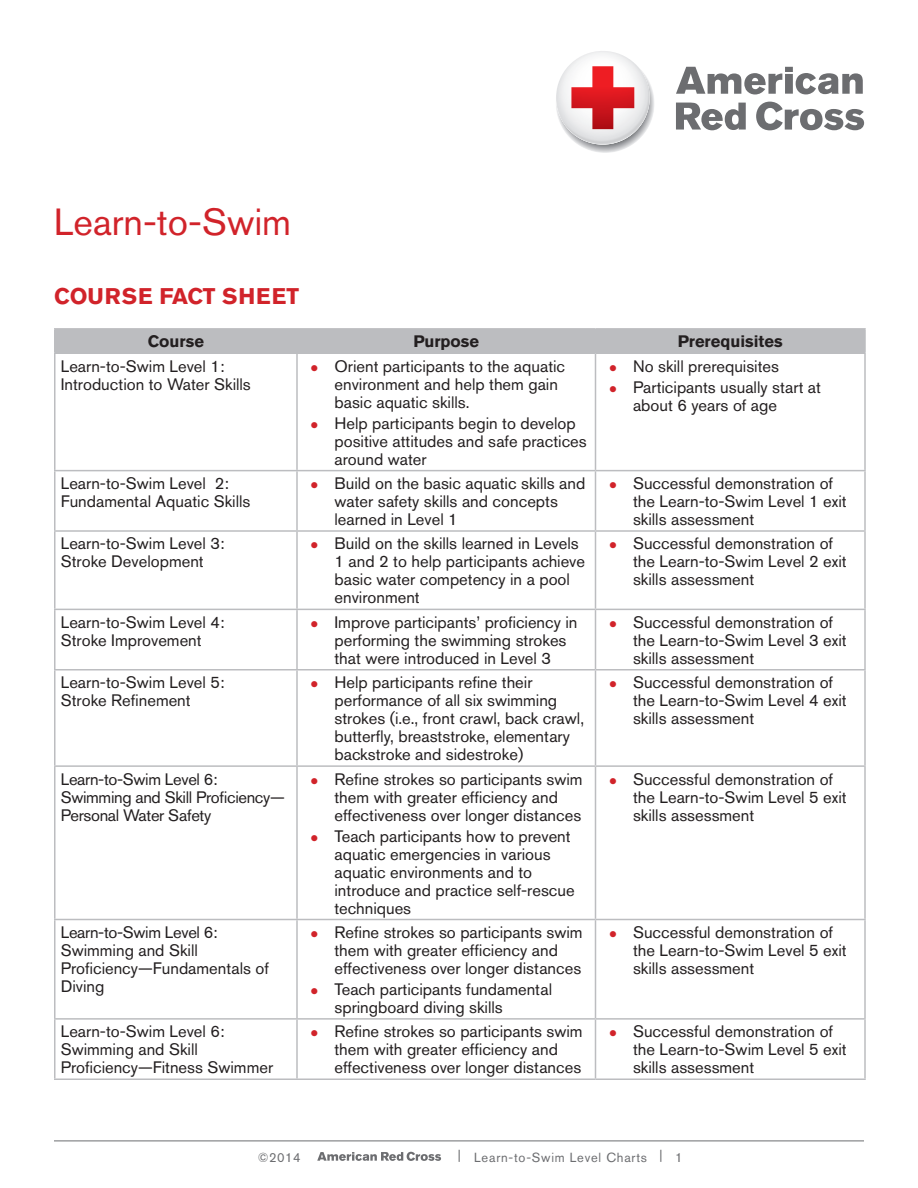
<style>
.page{position:relative;width:918px;height:1188px;background:#fff}
.page>*{position:absolute;margin:0;border:0;box-sizing:border-box;transform-origin:0 0}
.t1{font:37.5px "Akzidenz Grotesk BE";color:#d1232a}
.t2{font:700 22.5px "Akzidenz Grotesk BE";letter-spacing:.02em;color:#d1232a}
.body_text{font:16.5px/18px "Akzidenz Grotesk BE";color:#231f20}
.body_text-2{font:16.5px/18px "Akzidenz Grotesk BE";letter-spacing:-.02em;color:#231f20}
.colhead{font:700 16.5px "Akzidenz Grotesk BE";color:#231f20}
.Footer_-_Left_page{font:13.2px "Akzidenz Grotesk BE";letter-spacing:.06em;color:#6c6d70}
.s1{color:#d1232a}
</style>
<div class="page">
<hr style="left:54px;top:1140px;width:810px;height:1px;background:#6c6d70">
<svg style="left:317px;top:1152px;width:124px;height:9px"></svg>
<img style="left:583px;top:90px;width:71px;height:63px">
<svg style="left:579px;top:84px;width:73px;height:63px"></svg>
<img style="left:556px;top:51px;width:94px;height:94px">
<img style="left:571px;top:66px;width:63px;height:63px">
<svg style="left:676px;top:67px;width:187px;height:28px"></svg>
<svg style="left:676px;top:103px;width:70px;height:27px"></svg>
<svg style="left:756px;top:102px;width:108px;height:28px"></svg>
<hr style="left:54px;top:328px;width:243px;height:2px;background:#bcbdc0">
<hr style="left:54px;top:330px;width:2px;height:22px;background:#bcbdc0">
<hr style="left:297px;top:328px;width:299px;height:2px;background:#bcbdc0">
<hr style="left:596px;top:328px;width:270px;height:2px;background:#bcbdc0">
<div style="left:56px;top:330px;width:808px;height:22px;background:#bcbdc0"></div>
<hr style="left:864px;top:330px;width:2px;height:22px;background:#bcbdc0">
<hr style="left:54px;top:352px;width:243px;height:2px;background:#bcbdc0">
<hr style="left:54px;top:354px;width:2px;height:116px;background:#bcbdc0">
<hr style="left:297px;top:352px;width:299px;height:2px;background:#bcbdc0">
<hr style="left:296px;top:354px;width:2px;height:116px;background:#bcbdc0">
<hr style="left:596px;top:352px;width:270px;height:2px;background:#bcbdc0">
<hr style="left:595px;top:354px;width:1px;height:116px;background:#bcbdc0">
<hr style="left:864px;top:354px;width:2px;height:116px;background:#bcbdc0">
<hr style="left:54px;top:470px;width:243px;height:1px;background:#bcbdc0">
<hr style="left:54px;top:471px;width:2px;height:59px;background:#bcbdc0">
<hr style="left:297px;top:470px;width:299px;height:1px;background:#bcbdc0">
<hr style="left:296px;top:471px;width:2px;height:59px;background:#bcbdc0">
<hr style="left:596px;top:470px;width:270px;height:1px;background:#bcbdc0">
<hr style="left:595px;top:471px;width:1px;height:59px;background:#bcbdc0">
<hr style="left:864px;top:471px;width:2px;height:59px;background:#bcbdc0">
<hr style="left:54px;top:530px;width:243px;height:2px;background:#bcbdc0">
<hr style="left:54px;top:532px;width:2px;height:77px;background:#bcbdc0">
<hr style="left:297px;top:530px;width:299px;height:2px;background:#bcbdc0">
<hr style="left:296px;top:532px;width:2px;height:77px;background:#bcbdc0">
<hr style="left:596px;top:530px;width:270px;height:2px;background:#bcbdc0">
<hr style="left:595px;top:532px;width:1px;height:77px;background:#bcbdc0">
<hr style="left:864px;top:532px;width:2px;height:77px;background:#bcbdc0">
<hr style="left:54px;top:609px;width:243px;height:1px;background:#bcbdc0">
<hr style="left:54px;top:610px;width:2px;height:59px;background:#bcbdc0">
<hr style="left:297px;top:609px;width:299px;height:1px;background:#bcbdc0">
<hr style="left:296px;top:610px;width:2px;height:59px;background:#bcbdc0">
<hr style="left:596px;top:609px;width:270px;height:1px;background:#bcbdc0">
<hr style="left:595px;top:610px;width:1px;height:59px;background:#bcbdc0">
<hr style="left:864px;top:610px;width:2px;height:59px;background:#bcbdc0">
<hr style="left:54px;top:669px;width:243px;height:1px;background:#bcbdc0">
<hr style="left:54px;top:670px;width:2px;height:95px;background:#bcbdc0">
<hr style="left:297px;top:669px;width:299px;height:1px;background:#bcbdc0">
<hr style="left:296px;top:670px;width:2px;height:95px;background:#bcbdc0">
<hr style="left:596px;top:669px;width:270px;height:1px;background:#bcbdc0">
<hr style="left:595px;top:670px;width:1px;height:95px;background:#bcbdc0">
<hr style="left:864px;top:670px;width:2px;height:95px;background:#bcbdc0">
<hr style="left:54px;top:765px;width:243px;height:2px;background:#bcbdc0">
<hr style="left:54px;top:767px;width:2px;height:152px;background:#bcbdc0">
<hr style="left:297px;top:765px;width:299px;height:2px;background:#bcbdc0">
<hr style="left:296px;top:767px;width:2px;height:152px;background:#bcbdc0">
<hr style="left:596px;top:765px;width:270px;height:2px;background:#bcbdc0">
<hr style="left:595px;top:767px;width:1px;height:152px;background:#bcbdc0">
<hr style="left:864px;top:767px;width:2px;height:152px;background:#bcbdc0">
<hr style="left:54px;top:919px;width:243px;height:1px;background:#bcbdc0">
<hr style="left:54px;top:920px;width:2px;height:98px;background:#bcbdc0">
<hr style="left:297px;top:919px;width:299px;height:1px;background:#bcbdc0">
<hr style="left:296px;top:920px;width:2px;height:98px;background:#bcbdc0">
<hr style="left:596px;top:919px;width:270px;height:1px;background:#bcbdc0">
<hr style="left:595px;top:920px;width:1px;height:98px;background:#bcbdc0">
<hr style="left:864px;top:920px;width:2px;height:98px;background:#bcbdc0">
<hr style="left:54px;top:1018px;width:243px;height:2px;background:#bcbdc0">
<hr style="left:54px;top:1020px;width:2px;height:58px;background:#bcbdc0">
<hr style="left:297px;top:1018px;width:299px;height:2px;background:#bcbdc0">
<hr style="left:296px;top:1020px;width:2px;height:58px;background:#bcbdc0">
<hr style="left:596px;top:1018px;width:270px;height:2px;background:#bcbdc0">
<hr style="left:595px;top:1020px;width:1px;height:58px;background:#bcbdc0">
<hr style="left:864px;top:1020px;width:2px;height:58px;background:#bcbdc0">
<hr style="left:54px;top:1078px;width:243px;height:2px;background:#bcbdc0">
<hr style="left:297px;top:1078px;width:299px;height:2px;background:#bcbdc0">
<hr style="left:596px;top:1078px;width:270px;height:2px;background:#bcbdc0">
<p class="t1" style="left:54px;top:200px;width:239px">Learn-to-Swim</p>
<p class="t2" style="left:54px;top:283px;width:246px">COURSE FACT SHEET</p>
<p class="colhead" style="left:148px;top:332px;width:58px">Course</p>
<p class="colhead" style="left:413px;top:332px;width:67px">Purpose</p>
<p class="colhead" style="left:678px;top:332px;width:106px">Prerequisites</p>
<p class="body_text" style="left:61px;top:357px;width:192px">Learn-to-Swim Level 1:<br>Introduction to Water Skills</p>
<p class="body_text" style="left:334px;top:357px;width:232px;text-indent:-24px"><span class="s1">●</span> Orient participants to the aquatic environment and help them gain basic aquatic skills.</p>
<p class="body_text" style="left:334px;top:414px;width:254px;text-indent:-24px"><span class="s1">●</span> Help participants begin to develop positive attitudes and safe practices around water</p>
<p class="body_text" style="left:609px;top:357px;width:172px"><span class="s1">●</span> No skill prerequisites</p>
<p class="body_text" style="left:633px;top:378px;width:190px;text-indent:-24px"><span class="s1">●</span> Participants usually start at about 6 years of age</p>
<p class="body_text" style="left:61px;top:474px;width:191px">Learn-to-Swim Level 2:<br>Fundamental Aquatic Skills</p>
<p class="body_text" style="left:334px;top:474px;width:252px;text-indent:-24px"><span class="s1">●</span> Build on the basic aquatic skills and water safety skills and concepts learned in Level 1</p>
<p class="body_text" style="left:633px;top:474px;width:215px;text-indent:-24px"><span class="s1">●</span> Successful demonstration of the Learn-to-Swim Level 1 exit skills assessment</p>
<p class="body_text" style="left:61px;top:535px;width:165px">Learn-to-Swim Level 3:<br>Stroke Development</p>
<p class="body_text" style="left:334px;top:535px;width:252px;text-indent:-24px"><span class="s1">●</span> Build on the skills learned in Levels<br>1 and 2 to help participants achieve basic water competency in a pool environment</p>
<p class="body_text" style="left:633px;top:535px;width:215px;text-indent:-24px"><span class="s1">●</span> Successful demonstration of the Learn-to-Swim Level 2 exit skills assessment</p>
<p class="body_text" style="left:61px;top:613px;width:165px">Learn-to-Swim Level 4:<br>Stroke Improvement</p>
<p class="body_text" style="left:334px;top:613px;width:245px;text-indent:-24px"><span class="s1">●</span> Improve participants’ proficiency in performing the swimming strokes that were introduced in Level 3</p>
<p class="body_text" style="left:633px;top:613px;width:215px;text-indent:-24px"><span class="s1">●</span> Successful demonstration of the Learn-to-Swim Level 3 exit skills assessment</p>
<p class="body_text" style="left:61px;top:673px;width:165px">Learn-to-Swim Level 5:<br>Stroke Refinement</p>
<p class="body_text" style="left:334px;top:673px;width:251px;text-indent:-24px"><span class="s1">●</span> Help participants refine their performance of all six swimming strokes (i.e., front crawl, back crawl, butterfly, breaststroke, elementary backstroke and sidestroke)</p>
<p class="body_text" style="left:633px;top:673px;width:215px;text-indent:-24px"><span class="s1">●</span> Successful demonstration of the Learn-to-Swim Level 4 exit skills assessment</p>
<p class="body_text-2" style="left:61px;top:770px;width:226px">Learn-to-Swim Level 6:<br>Swimming and Skill Proficiency—<br>Personal Water Safety</p>
<p class="body_text" style="left:334px;top:770px;width:250px;text-indent:-24px"><span class="s1">●</span> Refine strokes so participants swim them with greater efficiency and effectiveness over longer distances</p>
<p class="body_text" style="left:334px;top:827px;width:242px;text-indent:-24px"><span class="s1">●</span> Teach participants how to prevent aquatic emergencies in various aquatic environments and to introduce and practice self-rescue techniques</p>
<p class="body_text" style="left:633px;top:770px;width:215px;text-indent:-24px"><span class="s1">●</span> Successful demonstration of the Learn-to-Swim Level 5 exit skills assessment</p>
<p class="body_text" style="left:61px;top:923px;width:210px">Learn-to-Swim Level 6:<br>Swimming and Skill<br>Proficiency—Fundamentals of<br>Diving</p>
<p class="body_text" style="left:334px;top:923px;width:250px;text-indent:-24px"><span class="s1">●</span> Refine strokes so participants swim them with greater efficiency and effectiveness over longer distances</p>
<p class="body_text" style="left:334px;top:980px;width:219px;text-indent:-24px"><span class="s1">●</span> Teach participants fundamental springboard diving skills</p>
<p class="body_text" style="left:633px;top:923px;width:215px;text-indent:-24px"><span class="s1">●</span> Successful demonstration of the Learn-to-Swim Level 5 exit skills assessment</p>
<p class="body_text" style="left:61px;top:1022px;width:214px">Learn-to-Swim Level 6:<br>Swimming and Skill<br>Proficiency—Fitness Swimmer</p>
<p class="body_text" style="left:334px;top:1022px;width:250px;text-indent:-24px"><span class="s1">●</span> Refine strokes so participants swim them with greater efficiency and effectiveness over longer distances</p>
<p class="body_text" style="left:633px;top:1022px;width:215px;text-indent:-24px"><span class="s1">●</span> Successful demonstration of the Learn-to-Swim Level 5 exit skills assessment</p>
<p class="Footer_-_Left_page" style="left:258px;top:1149px;width:44px">©2014</p>
<p class="Footer_-_Left_page" style="left:458px;top:1149px;width:226px">| Learn-to-Swim Level Charts | 1</p>
</div>
